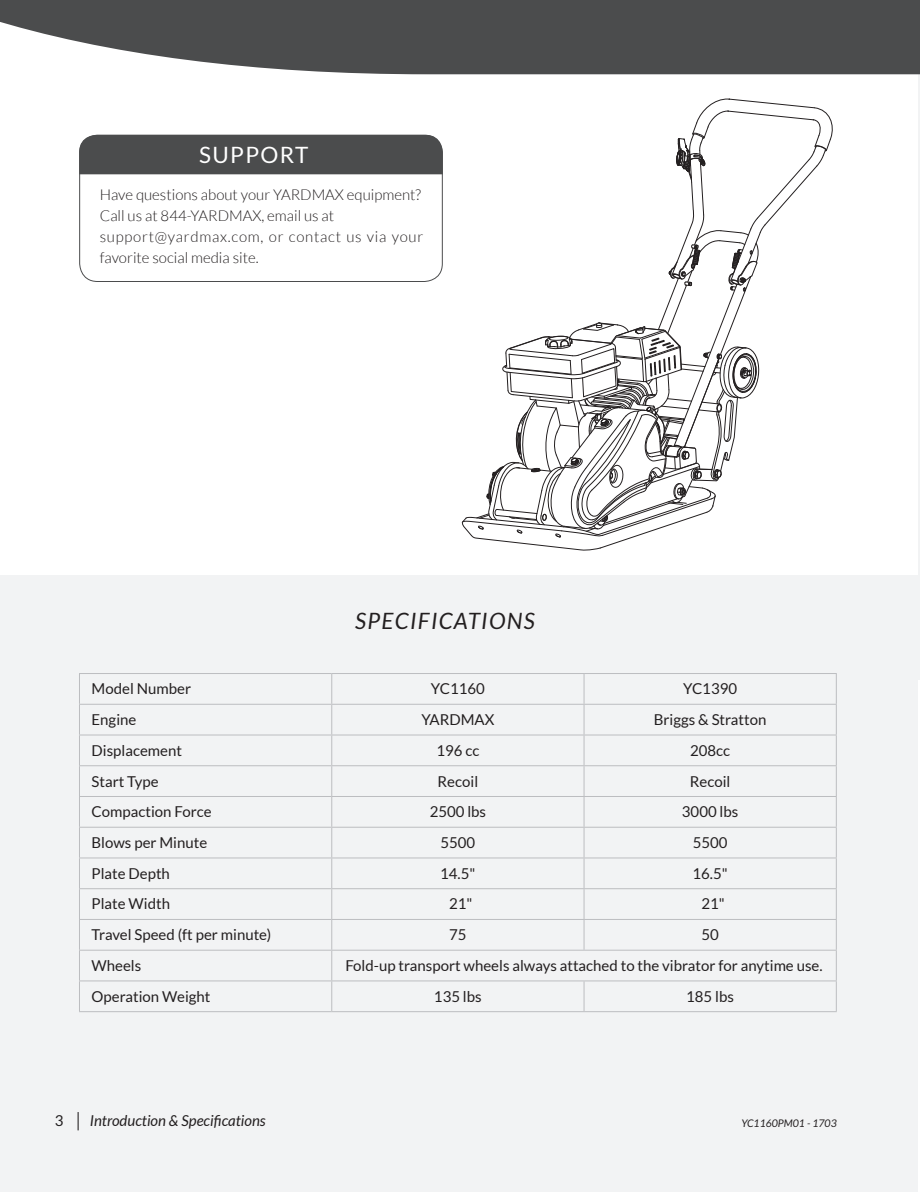
<style>
.page{position:relative;width:920px;height:1192px;background:#fff}
.page>*{position:absolute;margin:0;border:0;box-sizing:border-box;transform-origin:0 0}
.t1{font:italic 22.5px "Lato";color:#231f20}
.t2{font:22.5px "Lato";color:#fff}
.t3{font:15px "Lato";color:#231f20}
.t4{font:300 15px/21px "Lato";color:#231f20}
.t5{font:italic 15px "Lato";color:#231f20}
.t6{font:italic 10.5px "Lato";color:#231f20}
.s1{font-style:normal}
.s2{font-size:19.5px}
</style>
<div class="page">
<div style="left:0;top:575px;width:917px;height:617px;background:#f2f3f4"></div>
<hr style="left:918px;top:0;width:2px;height:680px;background:#f2f3f4">
<div style="left:79px;top:134px;width:364px;height:41px;background:#4b4c4d"></div>
<hr style="left:79px;top:673px;width:253px;height:1px;background:#bcbdc0">
<hr style="left:79px;top:674px;width:1px;height:30px;background:#bcbdc0">
<hr style="left:332px;top:673px;width:252px;height:1px;background:#bcbdc0">
<hr style="left:331px;top:674px;width:1px;height:30px;background:#bcbdc0">
<hr style="left:584px;top:673px;width:252px;height:1px;background:#bcbdc0">
<hr style="left:583px;top:674px;width:1px;height:30px;background:#bcbdc0">
<hr style="left:835px;top:674px;width:1px;height:30px;background:#bcbdc0">
<hr style="left:79px;top:704px;width:253px;height:1px;background:#bcbdc0">
<svg style="left:79px;top:705px;width:1px;height:29px"></svg>
<hr style="left:332px;top:704px;width:252px;height:1px;background:#bcbdc0">
<svg style="left:331px;top:705px;width:1px;height:29px"></svg>
<hr style="left:584px;top:704px;width:252px;height:1px;background:#bcbdc0">
<svg style="left:583px;top:705px;width:1px;height:29px"></svg>
<hr style="left:79px;top:734px;width:253px;height:1px;background:#bcbdc0">
<hr style="left:79px;top:735px;width:1px;height:30px;background:#bcbdc0">
<hr style="left:332px;top:734px;width:252px;height:1px;background:#bcbdc0">
<hr style="left:331px;top:735px;width:1px;height:30px;background:#bcbdc0">
<hr style="left:584px;top:734px;width:252px;height:1px;background:#bcbdc0">
<hr style="left:583px;top:735px;width:1px;height:30px;background:#bcbdc0">
<hr style="left:835px;top:735px;width:1px;height:30px;background:#bcbdc0">
<hr style="left:79px;top:765px;width:253px;height:1px;background:#bcbdc0">
<hr style="left:79px;top:766px;width:1px;height:30px;background:#bcbdc0">
<hr style="left:332px;top:765px;width:252px;height:1px;background:#bcbdc0">
<hr style="left:331px;top:766px;width:1px;height:30px;background:#bcbdc0">
<hr style="left:584px;top:765px;width:252px;height:1px;background:#bcbdc0">
<hr style="left:583px;top:766px;width:1px;height:30px;background:#bcbdc0">
<hr style="left:835px;top:766px;width:1px;height:30px;background:#bcbdc0">
<hr style="left:79px;top:796px;width:253px;height:1px;background:#bcbdc0">
<hr style="left:79px;top:797px;width:1px;height:30px;background:#bcbdc0">
<hr style="left:332px;top:796px;width:252px;height:1px;background:#bcbdc0">
<hr style="left:331px;top:797px;width:1px;height:30px;background:#bcbdc0">
<hr style="left:584px;top:796px;width:252px;height:1px;background:#bcbdc0">
<hr style="left:583px;top:797px;width:1px;height:30px;background:#bcbdc0">
<hr style="left:835px;top:797px;width:1px;height:30px;background:#bcbdc0">
<hr style="left:79px;top:827px;width:253px;height:1px;background:#bcbdc0">
<hr style="left:79px;top:827px;width:1px;height:30px;background:#bcbdc0">
<hr style="left:332px;top:827px;width:252px;height:1px;background:#bcbdc0">
<hr style="left:331px;top:827px;width:1px;height:30px;background:#bcbdc0">
<hr style="left:584px;top:827px;width:252px;height:1px;background:#bcbdc0">
<hr style="left:583px;top:827px;width:1px;height:30px;background:#bcbdc0">
<hr style="left:835px;top:827px;width:1px;height:30px;background:#bcbdc0">
<hr style="left:79px;top:857px;width:253px;height:1px;background:#bcbdc0">
<hr style="left:79px;top:858px;width:1px;height:30px;background:#bcbdc0">
<hr style="left:332px;top:857px;width:252px;height:1px;background:#bcbdc0">
<hr style="left:331px;top:858px;width:1px;height:30px;background:#bcbdc0">
<hr style="left:584px;top:857px;width:252px;height:1px;background:#bcbdc0">
<hr style="left:583px;top:858px;width:1px;height:30px;background:#bcbdc0">
<hr style="left:835px;top:858px;width:1px;height:30px;background:#bcbdc0">
<hr style="left:79px;top:888px;width:253px;height:1px;background:#bcbdc0">
<hr style="left:79px;top:889px;width:1px;height:30px;background:#bcbdc0">
<hr style="left:332px;top:888px;width:252px;height:1px;background:#bcbdc0">
<hr style="left:331px;top:889px;width:1px;height:30px;background:#bcbdc0">
<hr style="left:584px;top:888px;width:252px;height:1px;background:#bcbdc0">
<hr style="left:583px;top:889px;width:1px;height:30px;background:#bcbdc0">
<hr style="left:835px;top:889px;width:1px;height:30px;background:#bcbdc0">
<hr style="left:79px;top:919px;width:253px;height:1px;background:#bcbdc0">
<svg style="left:79px;top:920px;width:1px;height:29px"></svg>
<hr style="left:332px;top:919px;width:252px;height:1px;background:#bcbdc0">
<svg style="left:331px;top:920px;width:1px;height:29px"></svg>
<hr style="left:584px;top:919px;width:252px;height:1px;background:#bcbdc0">
<svg style="left:583px;top:920px;width:1px;height:29px"></svg>
<hr style="left:79px;top:949px;width:253px;height:1px;background:#bcbdc0">
<hr style="left:79px;top:950px;width:1px;height:30px;background:#bcbdc0">
<hr style="left:332px;top:949px;width:252px;height:1px;background:#bcbdc0">
<hr style="left:331px;top:950px;width:1px;height:30px;background:#bcbdc0">
<hr style="left:584px;top:949px;width:252px;height:1px;background:#bcbdc0">
<hr style="left:835px;top:950px;width:1px;height:30px;background:#bcbdc0">
<hr style="left:79px;top:980px;width:253px;height:1px;background:#bcbdc0">
<hr style="left:79px;top:981px;width:1px;height:30px;background:#bcbdc0">
<hr style="left:332px;top:980px;width:252px;height:1px;background:#bcbdc0">
<hr style="left:331px;top:981px;width:1px;height:30px;background:#bcbdc0">
<hr style="left:584px;top:980px;width:252px;height:1px;background:#bcbdc0">
<hr style="left:583px;top:981px;width:1px;height:30px;background:#bcbdc0">
<hr style="left:835px;top:981px;width:1px;height:30px;background:#bcbdc0">
<hr style="left:79px;top:1011px;width:253px;height:1px;background:#bcbdc0">
<hr style="left:332px;top:1011px;width:252px;height:1px;background:#bcbdc0">
<hr style="left:584px;top:1011px;width:252px;height:1px;background:#bcbdc0">
<svg style="left:462px;top:98px;width:371px;height:453px"></svg>
<svg style="left:0;top:0;width:920px;height:74px;background:#5c5d5e"></svg>
<svg style="left:916px;top:0;width:4px;height:4px"></svg>
<h1 class="t2" style="left:199px;top:142px;width:17px">support</h1>
<p class="t4" style="left:100px;top:184px;width:325px">Have questions about your YARDMAX equipment?<br>Call us at 844-YARDMAX, email us at support@yardmax.com, or contact us via your favorite social media site.</p>
<h1 class="t1" style="left:355px;top:608px;width:27px">Specifications</h1>
<p class="t3" style="left:92px;top:680px;width:101px">Model Number</p>
<p class="t3" style="left:431px;top:680px;width:55px">YC1160</p>
<p class="t3" style="left:683px;top:680px;width:55px">YC1390</p>
<p class="t3" style="left:92px;top:711px;width:46px">Engine</p>
<p class="t3" style="left:421px;top:711px;width:75px">YARDMAX</p>
<p class="t3" style="left:654px;top:711px;width:114px">Briggs &amp; Stratton</p>
<p class="t3" style="left:92px;top:742px;width:92px">Displacement</p>
<p class="t3" style="left:436px;top:742px;width:45px">196 cc</p>
<p class="t3" style="left:690px;top:742px;width:42px">208cc</p>
<p class="t3" style="left:92px;top:772px;width:69px">Start Type</p>
<p class="t3" style="left:437px;top:772px;width:42px">Recoil</p>
<p class="t3" style="left:690px;top:772px;width:42px">Recoil</p>
<p class="t3" style="left:92px;top:803px;width:122px">Compaction Force</p>
<p class="t3" style="left:429px;top:803px;width:58px">2500 lbs</p>
<p class="t3" style="left:682px;top:803px;width:58px">3000 lbs</p>
<p class="t3" style="left:92px;top:834px;width:117px">Blows per Minute</p>
<p class="t3" style="left:440px;top:834px;width:36px">5500</p>
<p class="t3" style="left:692px;top:834px;width:36px">5500</p>
<p class="t3" style="left:92px;top:865px;width:80px">Plate Depth</p>
<p class="t3" style="left:440px;top:865px;width:37px">14.5"</p>
<p class="t3" style="left:692px;top:865px;width:37px">16.5"</p>
<p class="t3" style="left:92px;top:895px;width:80px">Plate Width</p>
<p class="t3" style="left:449px;top:895px;width:25px">21"</p>
<p class="t3" style="left:701px;top:895px;width:25px">21"</p>
<p class="t3" style="left:92px;top:926px;width:181px">Travel Speed (ft per minute)</p>
<p class="t3" style="left:449px;top:926px;width:19px">75</p>
<p class="t3" style="left:701px;top:926px;width:19px">50</p>
<p class="t3" style="left:92px;top:957px;width:51px">Wheels</p>
<p class="t3" style="left:345px;top:957px;width:479px">Fold-up transport wheels always attached to the vibrator for anytime use.</p>
<p class="t3" style="left:92px;top:988px;width:120px">Operation Weight</p>
<p class="t3" style="left:434px;top:988px;width:49px">135 lbs</p>
<p class="t3" style="left:686px;top:988px;width:49px">185 lbs</p>
<p class="t5" style="left:55px;top:1112px;width:212px"><span class="s1">3</span> <span class="s2">|</span> Introduction &amp; Specifications</p>
<p class="t6" style="left:741px;top:1117px;width:97px">YC1160PM01 - 1703</p>
</div>
